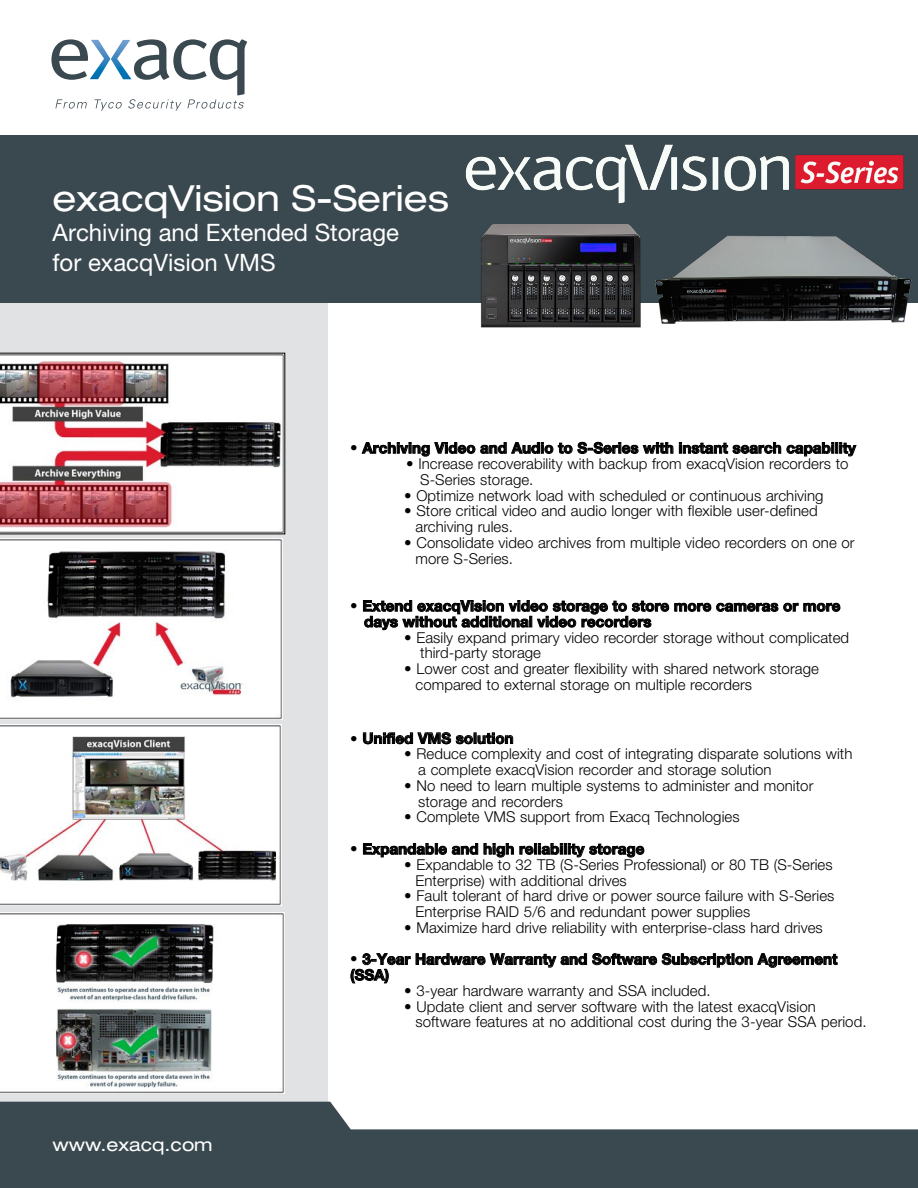
<style>
.page{position:relative;width:918px;height:1188px;background:#fff}
.page>*{position:absolute;margin:0;border:0;box-sizing:border-box;transform-origin:0 0}
.t1{font:expanded 36px "Helvetica Neue LT Pro";color:#fff}
.t2{font:24px/30px "Helvetica Neue LT Pro";color:#fff}
.t3{font:expanded 18px "Helvetica Neue LT Pro";color:#fff}
.t4{font:300 15px/15.8px "Helvetica Neue LT Pro";letter-spacing:.005em;color:#000}
.t5{font:700 15px/15.8px "Helvetica Neue LT Pro";letter-spacing:.005em;color:#000}
.s1{font-weight:300}
</style>
<div class="page">
<div style="left:0;top:162px;width:328px;height:1026px;background:#e1e2e4"></div>
<div style="left:0;top:135px;width:918px;height:167px;background:#3a484f"></div>
<svg style="left:0;top:1102px;width:918px;height:86px;fill:#3a484f"></svg>
<svg style="left:51px;top:39px;width:196px;height:72px"></svg>
<img style="left:0;top:539px;width:282px;height:181px">
<svg style="left:362px;top:442px;width:495px;height:15px"></svg>
<svg style="left:363px;top:600px;width:478px;height:30px"></svg>
<svg style="left:363px;top:732px;width:150px;height:13px"></svg>
<svg style="left:363px;top:843px;width:282px;height:15px"></svg>
<svg style="left:350px;top:953px;width:488px;height:31px"></svg>
<img style="left:479px;top:224px;width:164px;height:104px">
<svg style="left:0;top:353px;width:285px;height:181px;background:#bb9da0"></svg>
<img style="left:0;top:725px;width:282px;height:180px">
<img style="left:649px;top:236px;width:264px;height:88px">
<img style="left:0;top:913px;width:285px;height:180px">
<img style="left:465px;top:144px;width:439px;height:60px">
<h1 class="t1" style="left:52px;top:178px;width:398px">exacqVision S-Series</h1>
<h2 class="t2" style="left:52px;top:217px;width:348px">Archiving and Extended Storage for exacqVision VMS</h2>
<p class="t3" style="left:53px;top:1134px;width:162px">www.exacq.com</p>
<p class="t5" style="left:350px;top:440px;width:507px"><span class="s1">•</span> Archiving Video and Audio to S-Series with instant search capability</p>
<p class="t4" style="left:420px;top:455px;width:430px;text-indent:-14px">• Increase recoverability with backup from exacqVision recorders to<br>S-Series storage.</p>
<p class="t4" style="left:404px;top:487px;width:421px">• Optimize network load with scheduled or continuous archiving</p>
<p class="t4" style="left:416px;top:503px;width:404px;text-indent:-11px">• Store critical video and audio longer with flexible user-defined archiving rules.</p>
<p class="t4" style="left:415px;top:534px;width:441px;text-indent:-11px">• Consolidate video archives from multiple video recorders on one or more S-Series.</p>
<p class="t5" style="left:364px;top:598px;width:478px;text-indent:-14px"><span class="s1">•</span> Extend exacqVision video storage to store more cameras or more days without additional video recorders</p>
<p class="t4" style="left:420px;top:629px;width:431px;text-indent:-16px">• Easily expand primary video recorder storage without complicated third-party storage</p>
<p class="t4" style="left:415px;top:661px;width:405px;text-indent:-11px">• Lower cost and greater flexibility with shared network storage compared to external storage on multiple recorders</p>
<p class="t5" style="left:350px;top:730px;width:165px"><span class="s1">•</span> Unified VMS solution</p>
<p class="t4" style="left:418px;top:746px;width:436px;text-indent:-14px">• Reduce complexity and cost of integrating disparate solutions with a complete exacqVision recorder and storage solution</p>
<p class="t4" style="left:418px;top:777px;width:397px;text-indent:-14px">• No need to learn multiple systems to administer and monitor storage and recorders</p>
<p class="t4" style="left:404px;top:809px;width:337px">• Complete VMS support from Exacq Technologies</p>
<p class="t5" style="left:350px;top:841px;width:296px"><span class="s1">•</span> Expandable and high reliability storage</p>
<p class="t4" style="left:416px;top:856px;width:419px;text-indent:-11px">• Expandable to 32 TB (S-Series Professional) or 80 TB (S-Series<br>Enterprise) with additional drives</p>
<p class="t4" style="left:416px;top:888px;width:421px;text-indent:-11px">• Fault tolerant of hard drive or power source failure with S-Series<br>Enterprise RAID 5/6 and redundant power supplies</p>
<p class="t4" style="left:404px;top:919px;width:420px">• Maximize hard drive reliability with enterprise-class hard drives</p>
<p class="t5" style="left:350px;top:951px;width:489px"><span class="s1">•</span> 3-Year Hardware Warranty and Software Subscription Agreement (SSA)</p>
<p class="t4" style="left:404px;top:982px;width:308px">• 3-year hardware warranty and SSA included.</p>
<p class="t4" style="left:415px;top:998px;width:453px;text-indent:-11px">• Update client and server software with the latest exacqVision software features at no additional cost during the 3-year SSA period.</p>
</div>
